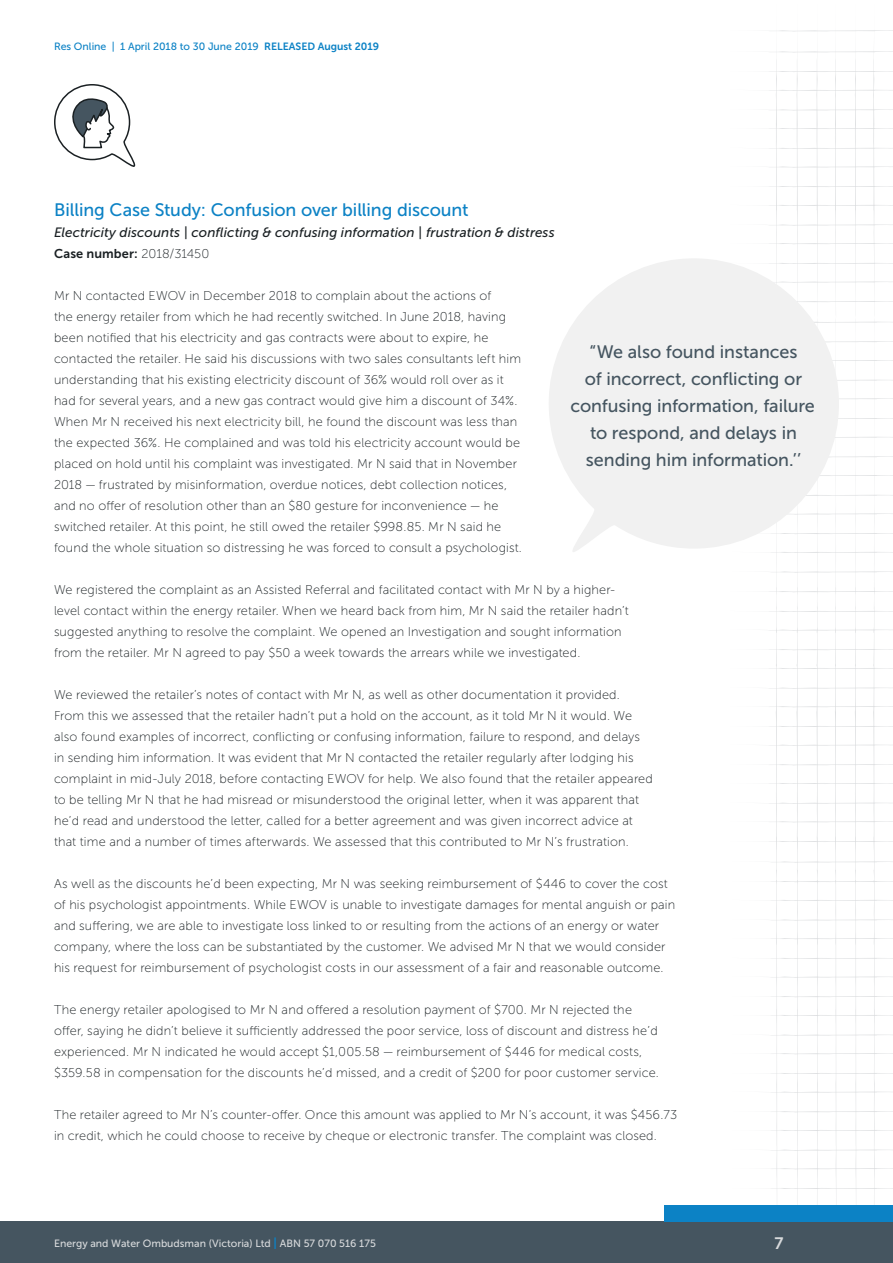
<style>
.page{position:relative;width:893px;height:1263px;background:#fff}
.page>*{position:absolute;margin:0;border:0;box-sizing:border-box;transform-origin:0 0}
.t1{font:18px/27px "Museo Sans 500";letter-spacing:-.005em;color:#455560;text-align:center}
.t2{font:18px "Museo Sans 500";letter-spacing:-.005em;color:#0c82c5}
.t3{font:16.5px "Museo Sans 700";color:#d8dadc}
.t4{font:italic 13.5px "Museo Sans 500";letter-spacing:.005em;color:#1a2023}
.t5{font:12.75px/21px "Museo Sans 100";letter-spacing:.01em;color:#1a2023}
.t6{font:12.75px "Museo Sans 700";letter-spacing:.01em;color:#1a2023}
.t7{font:10.5px "Museo Sans 500";color:#d8dadc}
.t8{font:10.5px "Museo Sans 500";color:#0c82c5}
.s1{font-family:"Museo Sans 700"}
.s2{font-family:"Museo Sans 100"}
.s3{font-family:"Museo Sans 700";font-size:12px;color:#0c82c5}
</style>
<div class="page">
<svg style="left:769px;top:30px;width:124px;height:1175px"></svg>
<div style="left:0;top:1221px;width:893px;height:42px;background:#455560"></div>
<div style="left:665px;top:1205px;width:228px;height:16px;background:#0c82c5"></div>
<svg style="left:549px;top:258px;width:290px;height:297px;fill:#f1f1f1"></svg>
<svg style="left:54px;top:84px;width:82px;height:83px"></svg>
<p class="t8" style="left:54px;top:41px;width:327px">Res Online | 1 April 2018 to 30 June 2019 <span class="s1">RELEASED August 2019</span></p>
<h1 class="t2" style="left:54px;top:200px;width:416px">Billing Case Study: Confusion over billing discount</h1>
<p class="t4" style="left:54px;top:225px;width:502px">Electricity discounts | conflicting &amp; confusing information | frustration &amp; distress</p>
<p class="t6" style="left:54px;top:246px;width:157px">Case number: <span class="s2">2018/31450</span></p>
<p class="t5" style="left:54px;top:285px;width:469px">Mr N contacted EWOV in December 2018 to complain about the actions of<br>the energy retailer from which he had recently switched. In June 2018, having been notified that his electricity and gas contracts were about to expire, he contacted the retailer. He said his discussions with two sales consultants left him understanding that his existing electricity discount of 36% would roll over as it had for several years, and a new gas contract would give him a discount of 34%.<br>When Mr N received his next electricity bill, he found the discount was less than the expected 36%. He complained and was told his electricity account would be placed on hold until his complaint was investigated. Mr N said that in November 2018 — frustrated by misinformation, overdue notices, debt collection notices, and no offer of resolution other than an $80 gesture for inconvenience — he switched retailer. At this point, he still owed the retailer $998.85. Mr N said he found the whole situation so distressing he was forced to consult a psychologist.</p>
<p class="t5" style="left:54px;top:579px;width:576px">We registered the complaint as an Assisted Referral and facilitated contact with Mr N by a higher&shy;level contact within the energy retailer. When we heard back from him, Mr N said the retailer hadn’t suggested anything to resolve the complaint. We opened an Investigation and sought information from the retailer. Mr N agreed to pay $50 a week towards the arrears while we investigated.</p>
<p class="t5" style="left:54px;top:684px;width:600px">We reviewed the retailer’s notes of contact with Mr N, as well as other documentation it provided.<br>From this we assessed that the retailer hadn’t put a hold on the account, as it told Mr N it would. We also found examples of incorrect, conflicting or confusing information, failure to respond, and delays in sending him information. It was evident that Mr N contacted the retailer regularly after lodging his complaint in mid-July 2018, before contacting EWOV for help. We also found that the retailer appeared to be telling Mr N that he had misread or misunderstood the original letter, when it was apparent that he’d read and understood the letter, called for a better agreement and was given incorrect advice at that time and a number of times afterwards. We assessed that this contributed to Mr N’s frustration.</p>
<p class="t5" style="left:54px;top:873px;width:623px">As well as the discounts he’d been expecting, Mr N was seeking reimbursement of $446 to cover the cost of his psychologist appointments. While EWOV is unable to investigate damages for mental anguish or pain and suffering, we are able to investigate loss linked to or resulting from the actions of an energy or water company, where the loss can be substantiated by the customer. We advised Mr N that we would consider his request for reimbursement of psychologist costs in our assessment of a fair and reasonable outcome.</p>
<p class="t5" style="left:54px;top:999px;width:606px">The energy retailer apologised to Mr N and offered a resolution payment of $700. Mr N rejected the offer, saying he didn’t believe it sufficiently addressed the poor service, loss of discount and distress he’d experienced. Mr N indicated he would accept $1,005.58 — reimbursement of $446 for medical costs, $359.58 in compensation for the discounts he’d missed, and a credit of $200 for poor customer service.</p>
<p class="t5" style="left:54px;top:1104px;width:625px">The retailer agreed to Mr N’s counter-offer. Once this amount was applied to Mr N’s account, it was $456.73 in credit, which he could choose to receive by cheque or electronic transfer. The complaint was closed.</p>
<h1 class="t1" style="left:571px;top:338px;width:246px">“We also found instances<br>of incorrect, conflicting or confusing information, failure to respond, and delays in sending him information.’’</h1>
<p class="t7" style="left:54px;top:1238px;width:323px">Energy and Water Ombudsman (Victoria) Ltd <span class="s3">|</span> ABN 57 070 516 175</p>
<p class="t3" style="left:774px;top:1233px;width:10px">7</p>
</div>
